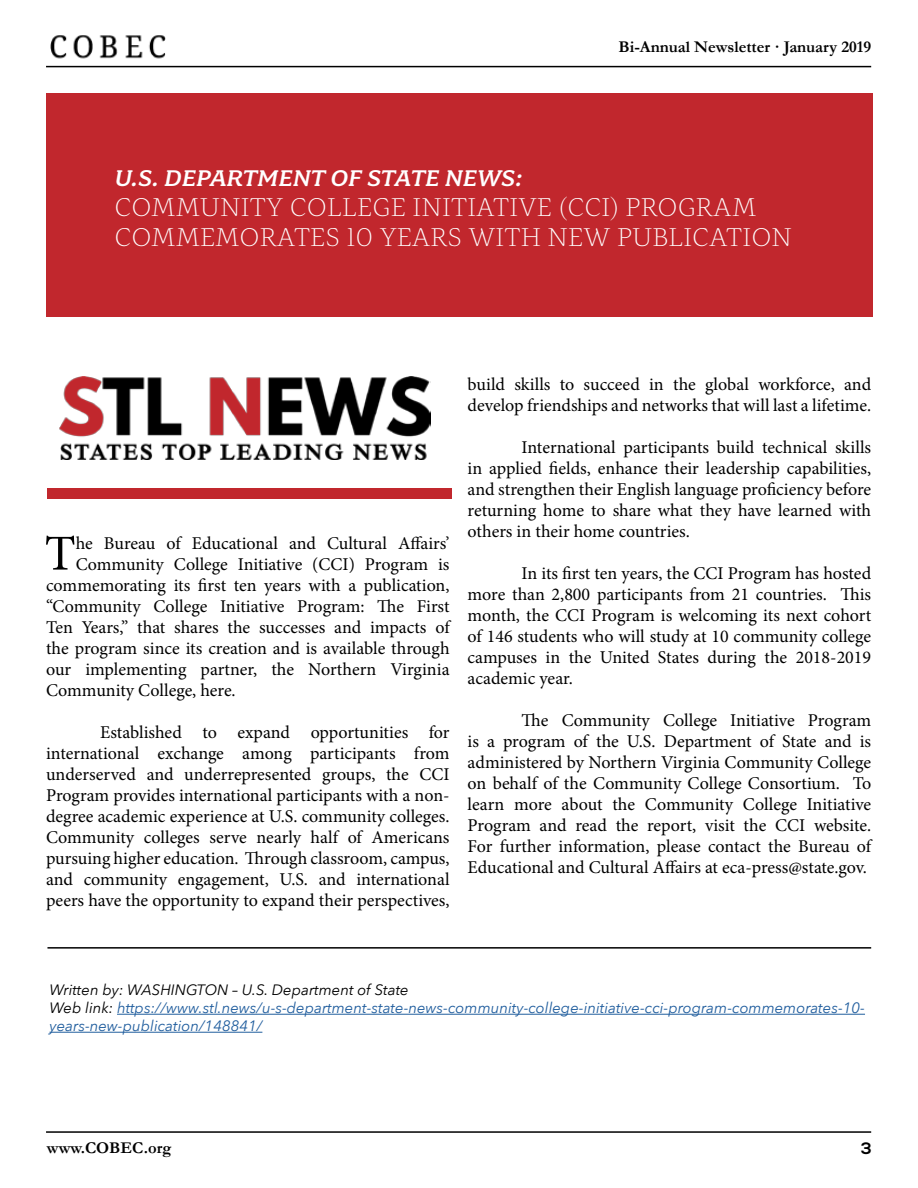
<style>
.page{position:relative;width:918px;height:1188px;background:#fff}
.page>*{position:absolute;margin:0;border:0;box-sizing:border-box;transform-origin:0 0}
.t1{font:50.25px "Minion Pro";color:#000}
.t2{font:300 27px/30px "Alda OTCEV";color:#fff}
.t3{font:italic 25.5px "Fairplex Wide OT Med";color:#fff}
.t4{font:18px/21px "Minion Pro";color:#000;text-align:justify}
.t5{font:700 16.5px "Garamond";color:#000}
.t6{font:700 16.5px "Nexa";color:#000}
.t7{font:italic 15px/18px "Avenir Next";color:#215e9e}
.s1{color:#000}
</style>
<div class="page">
<img style="left:50px;top:35px;width:116px;height:24px">
<hr style="left:46px;top:66px;width:825px;height:1px;background:#000">
<hr style="left:46px;top:1131px;width:825px;height:2px;background:#000">
<hr style="left:117px;top:1014px;width:748px;height:1px;background:#215e9e">
<hr style="left:50px;top:1032px;width:212px;height:1px;background:#215e9e">
<hr style="left:47px;top:947px;width:824px;height:2px;background:#000">
<img style="left:59px;top:376px;width:371px;height:83px">
<div style="left:47px;top:488px;width:405px;height:11px;background:#c1272d"></div>
<div style="left:47px;top:94px;width:826px;height:223px;background:#c1272d"></div>
<p class="t5" style="left:619px;top:35px;width:254px">Bi-Annual Newsletter · January 2019</p>
<h3 class="t3" style="left:114px;top:164px;width:409px">U.S. DEPARTMENT OF STATE NEWS:</h3>
<h2 class="t2" style="left:114px;top:190px;width:679px">COMMUNITY COLLEGE INITIATIVE (CCI) PROGRAM<br>COMMEMORATES 10 YEARS WITH NEW PUBLICATION</h2>
<h1 class="t1" style="left:45px;top:520px;width:33px">T</h1>
<p class="t4" style="left:76px;top:532px;width:375px">he Bureau of Educational and Cultural Affairs’</p>
<p class="t4" style="left:76px;top:553px;width:375px">Community College Initiative (CCI) Program is</p>
<p class="t4" style="left:46px;top:574px;width:405px">commemorating its first ten years with a publication,</p>
<p class="t4" style="left:46px;top:595px;width:405px">“Community College Initiative Program: The First</p>
<p class="t4" style="left:46px;top:616px;width:405px">Ten Years,” that shares the successes and impacts of</p>
<p class="t4" style="left:46px;top:637px;width:405px">the program since its creation and is available through</p>
<p class="t4" style="left:46px;top:658px;width:405px">our implementing partner, the Northern Virginia</p>
<p class="t4" style="left:46px;top:679px;width:191px">Community College, here.</p>
<p class="t4" style="left:46px;top:721px;width:405px;text-indent:54px">Established to expand opportunities for international exchange among participants from underserved and underrepresented groups, the CCI Program provides international participants with a non&shy;degree academic experience at U.S. community colleges.<br>Community colleges serve nearly half of Americans pursuing higher education. Through classroom, campus, and community engagement, U.S. and international peers have the opportunity to expand their perspectives,</p>
<p class="t4" style="left:468px;top:374px;width:405px">build skills to succeed in the global workforce, and develop friendships and networks that will last a lifetime.</p>
<p class="t4" style="left:468px;top:437px;width:405px;text-indent:54px">International participants build technical skills in applied fields, enhance their leadership capabilities, and strengthen their English language proficiency before returning home to share what they have learned with others in their home countries.</p>
<p class="t4" style="left:468px;top:563px;width:405px;text-indent:54px">In its first ten years, the CCI Program has hosted more than 2,800 participants from 21 countries. This month, the CCI Program is welcoming its next cohort of 146 students who will study at 10 community college campuses in the United States during the 2018-2019 academic year.</p>
<p class="t4" style="left:468px;top:710px;width:405px;text-indent:54px">The Community College Initiative Program is a program of the U.S. Department of State and is administered by Northern Virginia Community College on behalf of the Community College Consortium. To learn more about the Community College Initiative Program and read the report, visit the CCI website.<br>For further information, please contact the Bureau of Educational and Cultural Affairs at eca-press@state.gov.</p>
<p class="t7" style="left:50px;top:980px;width:817px"><span class="s1">Written by: WASHINGTON – U.S. Department of State<br>Web link:</span> https://www.stl.news/u-s-department-state-news-community-college-initiative-cci-program-commemorates-10- years-new-publication/148841/</p>
<p class="t5" style="left:47px;top:1136px;width:126px">www.COBEC.org</p>
<p class="t6" style="left:861px;top:1139px;width:12px">3</p>
</div>
